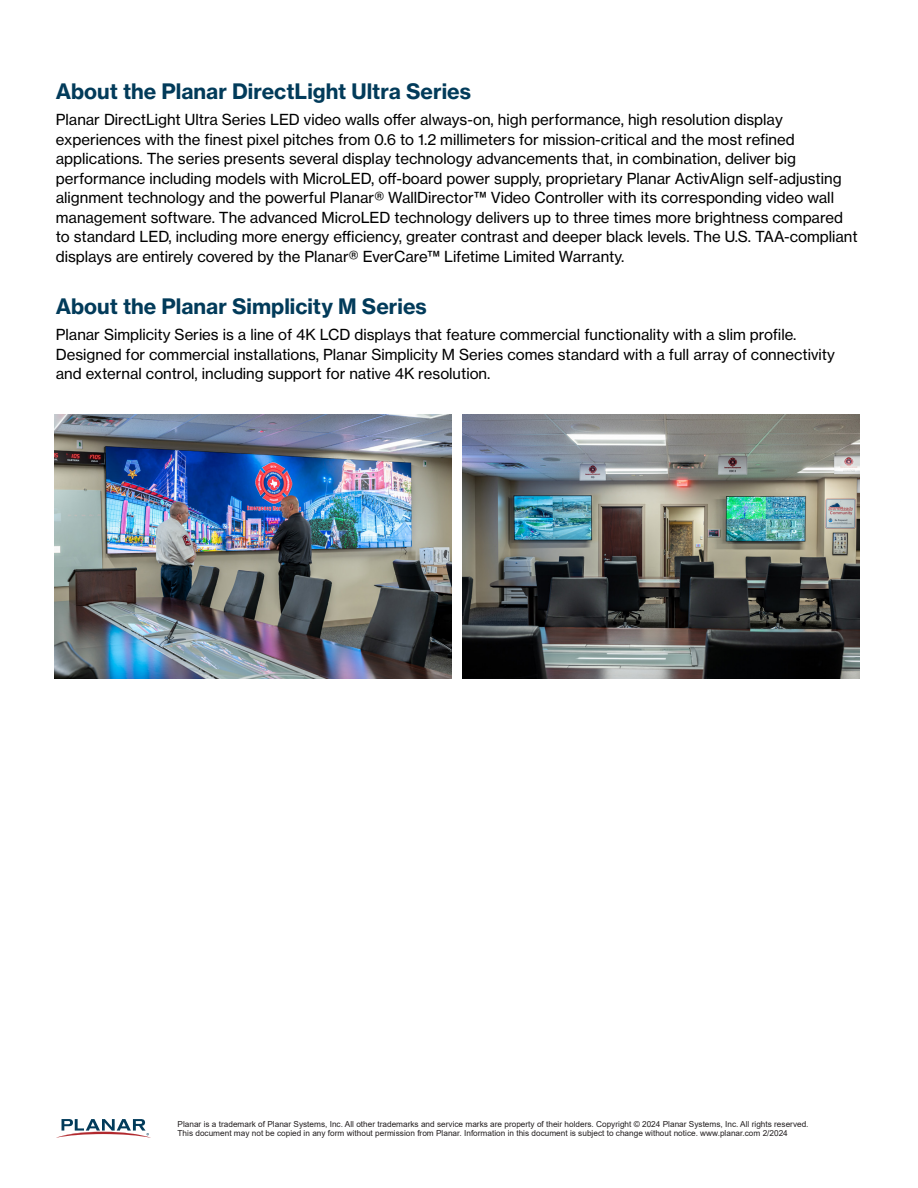
<style>
.page{position:relative;width:918px;height:1188px;background:#fff}
.page>*{position:absolute;margin:0;border:0;box-sizing:border-box;transform-origin:0 0}
.t1{font:700 21px "Haas Grot Text 75";color:#023b5a}
.t2{font:15px/19.5px "Haas Grot Text 55 Roman";color:#000}
.t3{font:8.25px/9px "Arial";color:#231f20}
</style>
<div class="page">
<svg style="left:56px;top:1119px;width:95px;height:19px"></svg>
<img style="left:55px;top:414px;width:397px;height:264px">
<img style="left:463px;top:414px;width:397px;height:264px">
<p class="t1" style="left:56px;top:78px;width:417px">About the Planar DirectLight Ultra Series</p>
<p class="t2" style="left:56px;top:110px;width:803px">Planar DirectLight Ultra Series LED video walls offer always-on, high performance, high resolution display experiences with the finest pixel pitches from 0.6 to 1.2 millimeters for mission-critical and the most refined applications. The series presents several display technology advancements that, in combination, deliver big performance including models with MicroLED, off-board power supply, proprietary Planar ActivAlign self-adjusting alignment technology and the powerful Planar® WallDirector™ Video Controller with its corresponding video wall management software. The advanced MicroLED technology delivers up to three times more brightness compared to standard LED, including more energy efficiency, greater contrast and deeper black levels. The U.S. TAA-compliant displays are entirely covered by the Planar® EverCare™ Lifetime Limited Warranty.</p>
<p class="t1" style="left:56px;top:293px;width:373px">About the Planar Simplicity M Series</p>
<p class="t2" style="left:56px;top:325px;width:781px">Planar Simplicity Series is a line of 4K LCD displays that feature commercial functionality with a slim profile.<br>Designed for commercial installations, Planar Simplicity M Series comes standard with a full array of connectivity and external control, including support for native 4K resolution.</p>
<p class="t3" style="left:178px;top:1119px;width:633px">Planar is a trademark of Planar Systems, Inc. All other trademarks and service marks are property of their holders. Copyright © 2024 Planar Systems, Inc. All rights reserved.<br>This document may not be copied in any form without permission from Planar. Information in this document is subject to change without notice. www.planar.com 2/2024</p>
</div>
